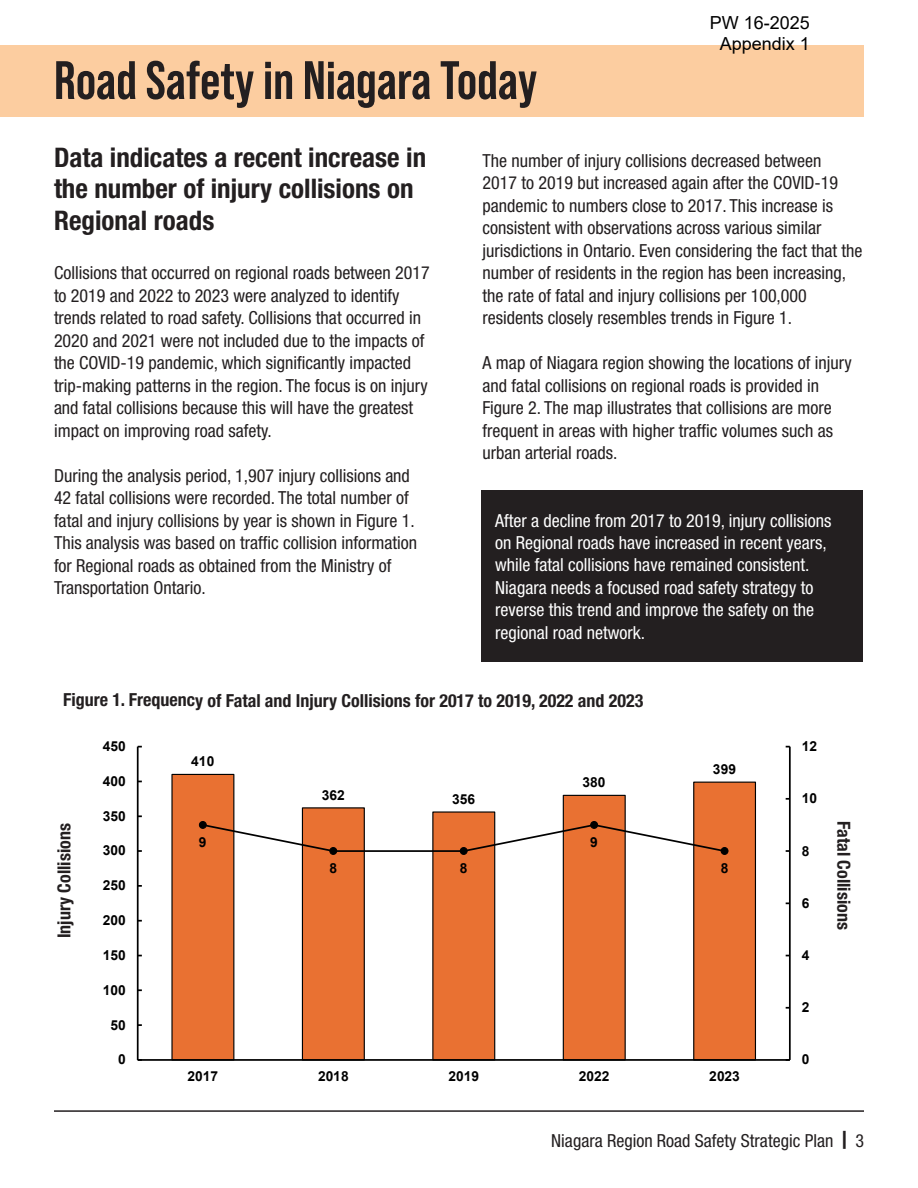
<style>
.page{position:relative;width:918px;height:1188px;background:#fff}
.page>*{position:absolute;margin:0;border:0;box-sizing:border-box;transform-origin:0 0}
.t1{font:700 54px "Bebas Neue Pro";color:#231f20}
.t2{font:700 condensed 27px/31.5px "Helvetica Neue LT Std";color:#231f20}
.Body{font:condensed 18px/22.5px "Helvetica Neue LT Std";color:#231f20}
.callout_box{font:condensed 18px/22.5px "Helvetica Neue LT Std";color:#fff}
.chart_title{font:700 condensed 18px "Helvetica Neue LT Std";color:#231f20}
.t3{font:18px/21.6px "Arial";color:#000;text-align:center}
.t4{font:700 13.8px "Arial";letter-spacing:.005em;color:#000}
.s1{font-weight:800;font-stretch:normal}
</style>
<div class="page">
<hr style="left:54px;top:1110px;width:810px;height:2px;background:#231f20">
<div style="left:482px;top:490px;width:381px;height:172px;background:#231f20"></div>
<div style="left:0;top:45px;width:864px;height:72px;background:#fccda0"></div>
<svg style="left:171px;top:773px;width:585px;height:286px"></svg>
<hr style="left:789px;top:747px;width:2px;height:313px;background:#000">
<hr style="left:137px;top:747px;width:2px;height:313px;background:#000">
<hr style="left:138px;top:1059px;width:652px;height:2px;background:#000">
<svg style="left:201px;top:823px;width:526px;height:30px"></svg>
<div style="left:199px;top:822px;width:7px;height:6px;background:#000;border-radius:50%"></div>
<div style="left:199px;top:821px;width:8px;height:8px;border:1px solid #000;border-radius:50%"></div>
<div style="left:330px;top:848px;width:7px;height:6px;background:#000;border-radius:50%"></div>
<div style="left:329px;top:847px;width:8px;height:8px;border:1px solid #000;border-radius:50%"></div>
<div style="left:460px;top:848px;width:7px;height:6px;background:#000;border-radius:50%"></div>
<div style="left:460px;top:847px;width:8px;height:8px;border:1px solid #000;border-radius:50%"></div>
<div style="left:591px;top:822px;width:7px;height:6px;background:#000;border-radius:50%"></div>
<div style="left:590px;top:821px;width:8px;height:8px;border:1px solid #000;border-radius:50%"></div>
<div style="left:721px;top:848px;width:7px;height:6px;background:#000;border-radius:50%"></div>
<div style="left:721px;top:847px;width:7px;height:8px;border:1px solid #000;border-radius:50%"></div>
<p class="t3" style="left:710px;top:11px;width:102px">PW 16-2025<br>Appendix 1</p>
<h2 class="t1" style="left:54px;top:49px;width:485px">Road Safety in Niagara Today</h2>
<h3 class="t2" style="left:54px;top:141px;width:374px">Data indicates a recent increase in the number of injury collisions on<br>Regional roads</h3>
<p class="Body" style="left:54px;top:261px;width:377px">Collisions that occurred on regional roads between 2017 to 2019 and 2022 to 2023 were analyzed to identify trends related to road safety. Collisions that occurred in 2020 and 2021 were not included due to the impacts of the COVID-19 pandemic, which significantly impacted trip-making patterns in the region. The focus is on injury and fatal collisions because this will have the greatest impact on improving road safety.</p>
<p class="Body" style="left:54px;top:464px;width:365px">During the analysis period, 1,907 injury collisions and 42 fatal collisions were recorded. The total number of fatal and injury collisions by year is shown in Figure 1.<br>This analysis was based on traffic collision information for Regional roads as obtained from the Ministry of Transportation Ontario.</p>
<p class="Body" style="left:483px;top:149px;width:381px">The number of injury collisions decreased between<br>2017 to 2019 but increased again after the COVID-19 pandemic to numbers close to 2017. This increase is consistent with observations across various similar jurisdictions in Ontario. Even considering the fact that the number of residents in the region has been increasing, the rate of fatal and injury collisions per 100,000 residents closely resembles trends in Figure 1.</p>
<p class="Body" style="left:483px;top:351px;width:371px">A map of Niagara region showing the locations of injury and fatal collisions on regional roads is provided in Figure 2. The map illustrates that collisions are more frequent in areas with higher traffic volumes such as urban arterial roads.</p>
<p class="callout_box" style="left:495px;top:509px;width:338px">After a decline from 2017 to 2019, injury collisions on Regional roads have increased in recent years, while fatal collisions have remained consistent.<br>Niagara needs a focused road safety strategy to reverse this trend and improve the safety on the regional road network.</p>
<p class="chart_title" style="left:63px;top:689px;width:582px">Figure 1. Frequency of Fatal and Injury Collisions for 2017 to 2019, 2022 and 2023</p>
<p class="chart_title" style="left:53px;top:938px;width:116px;rotate:-90deg">Injury Collisions</p>
<p class="t4" style="left:103px;top:736px;width:24px">450</p>
<p class="t4" style="left:103px;top:771px;width:24px">400</p>
<p class="t4" style="left:103px;top:806px;width:24px">350</p>
<p class="t4" style="left:103px;top:841px;width:24px">300</p>
<p class="t4" style="left:103px;top:876px;width:24px">250</p>
<p class="t4" style="left:103px;top:911px;width:24px">200</p>
<p class="t4" style="left:103px;top:945px;width:24px">150</p>
<p class="t4" style="left:103px;top:980px;width:24px">100</p>
<p class="t4" style="left:111px;top:1015px;width:17px">50</p>
<p class="t4" style="left:118px;top:1050px;width:9px">0</p>
<p class="t4" style="left:191px;top:752px;width:25px">410</p>
<p class="t4" style="left:199px;top:832px;width:9px">9</p>
<p class="t4" style="left:322px;top:785px;width:25px">362</p>
<p class="t4" style="left:452px;top:789px;width:25px">356</p>
<p class="t4" style="left:329px;top:858px;width:9px">8</p>
<p class="t4" style="left:460px;top:858px;width:9px">8</p>
<p class="t4" style="left:583px;top:773px;width:25px">380</p>
<p class="t4" style="left:590px;top:832px;width:9px">9</p>
<p class="t4" style="left:713px;top:760px;width:25px">399</p>
<p class="t4" style="left:721px;top:858px;width:9px">8</p>
<p class="t4" style="left:188px;top:1066px;width:32px">2017</p>
<p class="t4" style="left:318px;top:1066px;width:32px">2018</p>
<p class="t4" style="left:448px;top:1066px;width:32px">2019</p>
<p class="t4" style="left:579px;top:1066px;width:32px">2022</p>
<p class="t4" style="left:709px;top:1066px;width:32px">2023</p>
<p class="t4" style="left:802px;top:737px;width:17px">12</p>
<p class="t4" style="left:802px;top:789px;width:17px">10</p>
<p class="t4" style="left:802px;top:841px;width:9px">8</p>
<p class="t4" style="left:802px;top:893px;width:9px">6</p>
<p class="t4" style="left:802px;top:945px;width:9px">4</p>
<p class="t4" style="left:802px;top:998px;width:9px">2</p>
<p class="t4" style="left:802px;top:1050px;width:9px">0</p>
<p class="chart_title" style="left:855px;top:821px;width:110px;rotate:90deg">Fatal Collisions</p>
<p class="Body" style="left:551px;top:1129px;width:314px">Niagara Region Road Safety Strategic Plan <span class="s1">|</span> 3</p>
</div>
